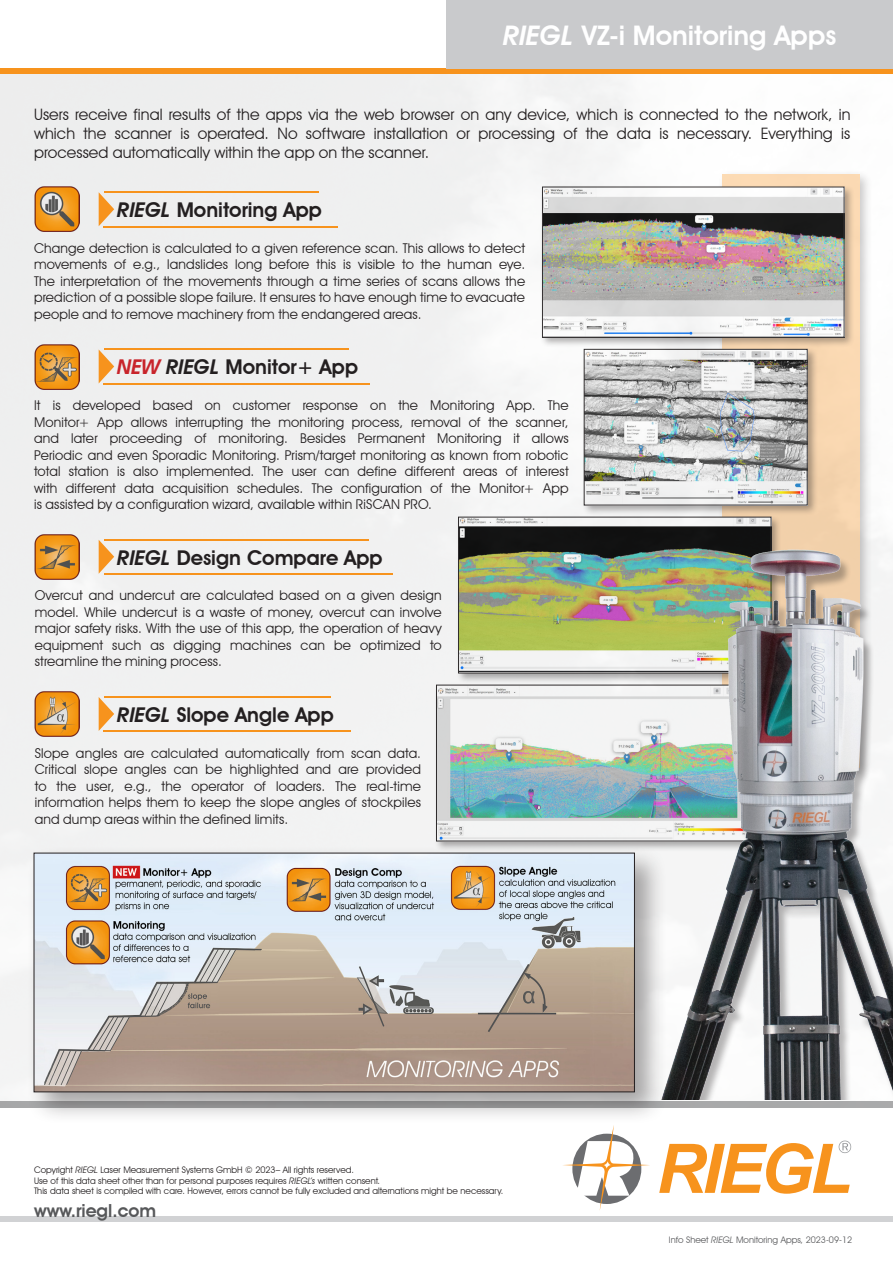
<style>
.page{position:relative;width:893px;height:1263px;background:#fff}
.page>*{position:absolute;margin:0;border:0;box-sizing:border-box;transform-origin:0 0}
.t1{font:600 27px "Avant Garde IT Cby BT";color:#fff}
.t2{font:600 20.4px "Avant Garde IT Cby BT";color:#231f20}
.t3{font:600 18px "Avant Garde IT Cby BT";color:#57585a}
.t4{font:15.75px/18.8px "Avant Garde IT Cby BT";letter-spacing:.005em;color:#231f20;text-align:justify}
.t5{font:13.5px/16.5px "Avant Garde IT Cby BT";letter-spacing:.01em;color:#231f20;text-align:justify}
.t6{font:9px/10.8px "Avant Garde IT Cby BT";color:#231f20}
.t7{font:9px "Avant Garde IT Cby BT";color:#57585a}
.s1{font-style:italic}
.s2{font-style:italic;color:#c8242b}
</style>
<div class="page">
<div style="left:0;top:68px;width:893px;height:6px;background:#f7931d"></div>
<div style="left:0;top:1216px;width:893px;height:6px;background:#d1d2d4"></div>
<img style="left:0;top:74px;width:893px;height:1026px">
<div style="left:446px;top:0;width:447px;height:68px;background:#c9cacc"></div>
<svg style="left:563px;top:1125px;width:87px;height:85px"></svg>
<svg style="left:659px;top:1140px;width:192px;height:54px"></svg>
<div style="left:0;top:1101px;width:893px;height:7px;background:#a8a9aa"></div>
<hr style="left:104px;top:226px;width:234px;height:1px;background:#f7931d">
<hr style="left:104px;top:191px;width:215px;height:2px;background:#f7931d">
<svg style="left:99px;top:192px;width:15px;height:34px"></svg>
<img style="left:34px;top:187px;width:46px;height:45px">
<hr style="left:104px;top:383px;width:266px;height:2px;background:#f7931d">
<hr style="left:104px;top:348px;width:244px;height:2px;background:#f7931d">
<svg style="left:99px;top:349px;width:15px;height:34px"></svg>
<img style="left:34px;top:344px;width:46px;height:45px">
<hr style="left:104px;top:573px;width:288px;height:2px;background:#f7931d">
<hr style="left:104px;top:539px;width:265px;height:2px;background:#f7931d">
<svg style="left:99px;top:540px;width:15px;height:34px"></svg>
<img style="left:34px;top:534px;width:46px;height:45px">
<hr style="left:104px;top:730px;width:247px;height:2px;background:#f7931d">
<hr style="left:104px;top:696px;width:227px;height:2px;background:#f7931d">
<svg style="left:99px;top:697px;width:15px;height:34px"></svg>
<img style="left:34px;top:691px;width:46px;height:46px">
<div style="left:27px;top:845px;width:640px;height:279px;background:#231f20;opacity:.4"></div>
<img style="left:36px;top:855px;width:597px;height:235px">
<div style="left:34px;top:853px;width:601px;height:239px;border:1px solid #231f20"></div>
<h1 class="t1" style="left:503px;top:19px;width:335px"><span class="s1">RIEGL</span> VZ-i Monitoring Apps</h1>
<p class="t4" style="left:34px;top:105px;width:818px">Users receive final results of the apps via the web browser on any device, which is connected to the network, in which the scanner is operated. No software installation or processing of the data is necessary. Everything is processed automatically within the app on the scanner.</p>
<h2 class="t2" style="left:117px;top:198px;width:206px"><span class="s1">RIEGL</span> Monitoring App</h2>
<p class="t5" style="left:34px;top:240px;width:493px">Change detection is calculated to a given reference scan. This allows to detect movements of e.g., landslides long before this is visible to the human eye.<br>The interpretation of the movements through a time series of scans allows the prediction of a possible slope failure. It ensures to have enough time to evacuate people and to remove machinery from the endangered areas.</p>
<h2 class="t2" style="left:117px;top:355px;width:242px"><span class="s2">NEW</span> <span class="s1">RIEGL</span> Monitor+ App</h2>
<p class="t5" style="left:34px;top:397px;width:536px">It is developed based on customer response on the Monitoring App. The Monitor+ App allows interrupting the monitoring process, removal of the scanner, and later proceeding of monitoring. Besides Permanent Monitoring it allows Periodic and even Sporadic Monitoring. Prism/target monitoring as known from robotic total station is also implemented. The user can define different areas of interest with different data acquisition schedules. The configuration of the Monitor+ App is assisted by a configuration wizard, available within RiSCAN PRO.</p>
<h2 class="t2" style="left:117px;top:545px;width:267px"><span class="s1">RIEGL</span> Design Compare App</h2>
<p class="t5" style="left:35px;top:587px;width:409px">Overcut and undercut are calculated based on a given design model. While undercut is a waste of money, overcut can involve major safety risks. With the use of this app, the operation of heavy equipment such as digging machines can be optimized to streamline the mining process.</p>
<h2 class="t2" style="left:117px;top:702px;width:218px"><span class="s1">RIEGL</span> Slope Angle App</h2>
<p class="t5" style="left:35px;top:744px;width:388px">Slope angles are calculated automatically from scan data.<br>Critical slope angles can be highlighted and are provided to the user, e.g., the operator of loaders. The real-time information helps them to keep the slope angles of stockpiles and dump areas within the defined limits.</p>
<p class="t6" style="left:34px;top:1164px;width:471px">Copyright <span class="s1">RIEGL</span> Laser Measurement Systems GmbH © 2023– All rights reserved.<br>Use of this data sheet other than for personal purposes requires <span class="s1">RIEGL’s</span> written consent.<br>This data sheet is compiled with care. However, errors cannot be fully excluded and alternations might be necessary.</p>
<h3 class="t3" style="left:34px;top:1200px;width:124px">www.riegl.com</h3>
<p class="t7" style="left:669px;top:1234px;width:185px">Info Sheet <span class="s1">RIEGL</span> Monitoring Apps, 2023-09-12</p>
</div>
